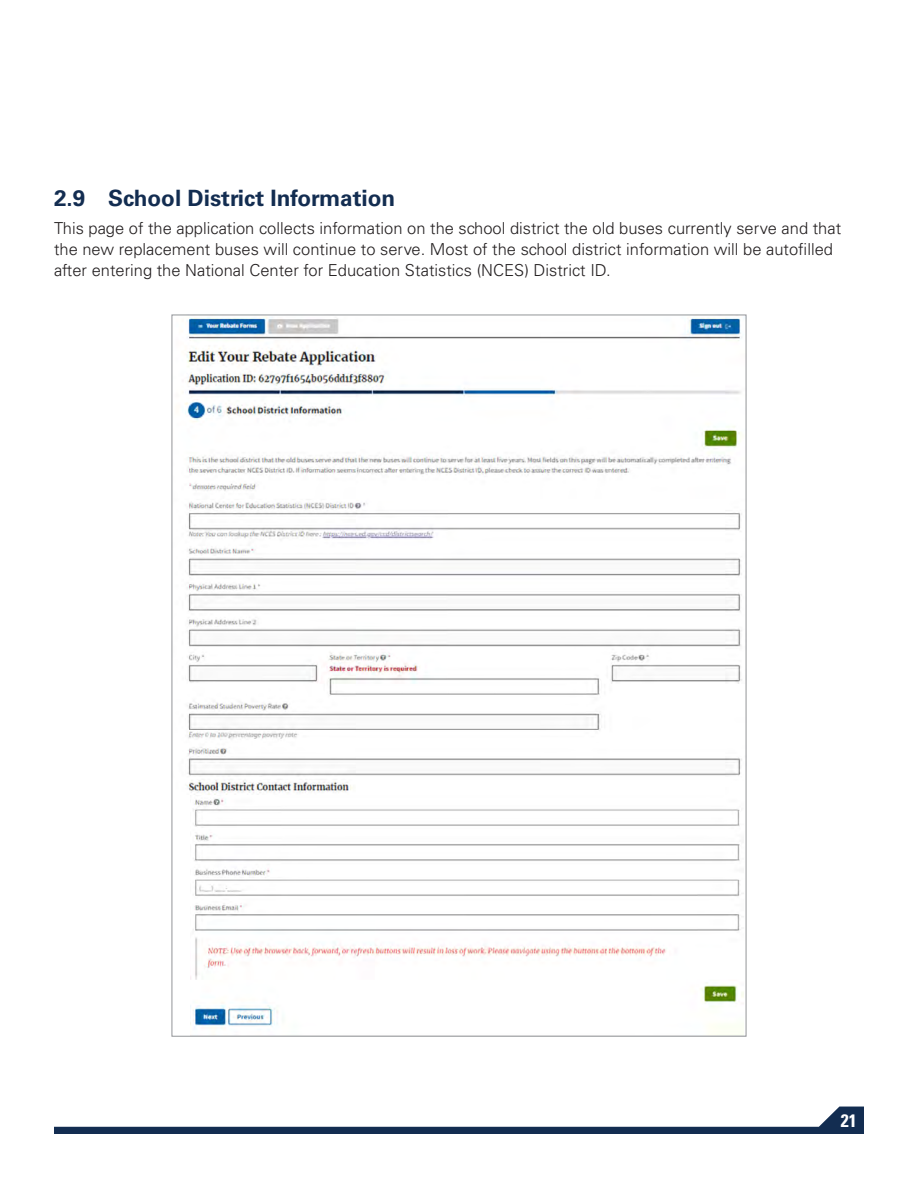
<style>
.page{position:relative;width:918px;height:1188px;background:#fff}
.page>*{position:absolute;margin:0;border:0;box-sizing:border-box;transform-origin:0 0}
.t1{font:700 22.5px "Univers LT Std";color:#132d51}
.t2{font:700 condensed 18px "Univers LT Std";color:#fff}
.t3{font:300 16.5px/21px "Univers LT Std";color:#231f20}
</style>
<div class="page">
<svg style="left:54px;top:1107px;width:810px;height:27px"></svg>
<img style="left:185px;top:317px;width:560px;height:478px">
<img style="left:193px;top:798px;width:551px;height:237px">
<h2 class="t1" style="left:54px;top:185px;width:343px">2.9 School District Information</h2>
<p class="t3" style="left:54px;top:218px;width:789px">This page of the application collects information on the school district the old buses currently serve and that the new replacement buses will continue to serve. Most of the school district information will be autoflled after entering the National Center for Education Statistics (NCES) District ID.</p>
<p class="t2" style="left:841px;top:1109px;width:17px">21</p>
</div>
